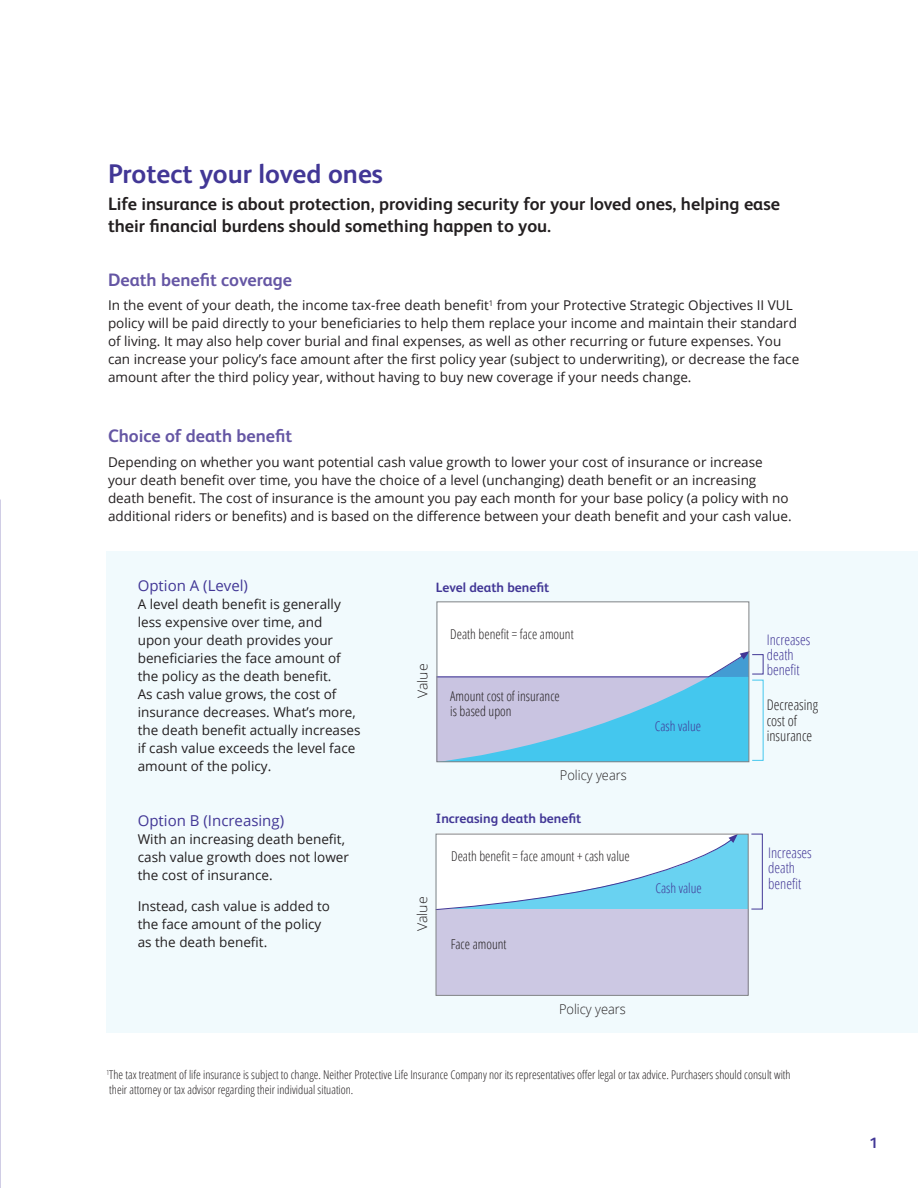
<style>
.page{position:relative;width:918px;height:1188px;background:#fff}
.page>*{position:absolute;margin:0;border:0;box-sizing:border-box;transform-origin:0 0}
.Section_Headline{font:700 27px "FS Albert Pro";color:#423796}
.Section_Intro_subhea{font:700 18px/22.5px "FS Albert Pro";color:#231f20}
.Section_Subhead{font:700 18px "FS Albert Pro";color:#6556a4}
.Section_Subhead2{font:15px "Open Sans";color:#423796}
.t1{font:700 15px "FS Albert Pro";color:#423796}
.text_subhead_2{font:300 14.55px/15.3px "Open Sans Condensed";color:#423796}
.text_subhead_2-2{font:300 14.55px/15.3px "Open Sans Condensed";color:#231f20}
.Body_Copy{font:13.5px/18px "Open Sans";color:#231f20}
.text_subhead_2-3{font:300 13.5px/15px "Open Sans Condensed";color:#231f20}
.Bold_Chart_Text{font:300 13.5px "Open Sans";color:#231f20;scale:.95 1}
.Section_Subhead2-2{font:700 13.5px "FS Albert Pro";color:#423796}
.text_subhead_2-4{font:300 13.5px "Open Sans Condensed";color:#423796}
.Table_Column_Headers{font:700 13.5px "FS Albert Pro";color:#423796}
.Bold_Chart_Text-2{font:300 13.5px "Open Sans";color:#231f20;scale:1.04 1}
.Bold_Chart_Text-3{font:300 13.5px "Open Sans";color:#231f20;scale:1.05 1}
.Disclosures{font:300 12px/15px "Open Sans Condensed";color:#231f20}
</style>
<div class="page">
<div style="left:106px;top:551px;width:812px;height:482px;background:#f1fafd"></div>
<div style="left:438px;top:602px;width:310px;height:81px;background:#fff"></div>
<svg style="left:436px;top:651px;width:314px;height:111px"></svg>
<div style="left:437px;top:601px;width:312px;height:161px;border:1px solid #808285"></div>
<div style="left:436px;top:910px;width:312px;height:85px;background:#ccc8e3"></div>
<div style="left:751px;top:834px;width:12px;height:75px;border:1px solid #423796"></div>
<svg style="left:435px;top:834px;width:312px;height:76px"></svg>
<div style="left:436px;top:834px;width:313px;height:162px;border:1px solid #808285"></div>
<p class="Section_Headline" style="left:108px;top:155px;width:277px">Protect your loved ones</p>
<p class="Section_Intro_subhea" style="left:108px;top:191px;width:674px">Life insurance is about protection, providing security for your loved ones, helping ease their financial burdens should something happen to you.</p>
<p class="Section_Subhead" style="left:108px;top:267px;width:186px">Death benefit coverage</p>
<p class="Body_Copy" style="left:108px;top:296px;width:693px">In the event of your death, the income tax-free death benefit<sup>1</sup> from your Protective Strategic Objectives II VUL policy will be paid directly to your beneficiaries to help them replace your income and maintain their standard of living. It may also help cover burial and final expenses, as well as other recurring or future expenses. You can increase your policy’s face amount after the first policy year (subject to underwriting), or decrease the face amount after the third policy year, without having to buy new coverage if your needs change.</p>
<p class="Section_Subhead" style="left:108px;top:423px;width:186px">Choice of death benefit</p>
<p class="Body_Copy" style="left:108px;top:453px;width:685px">Depending on whether you want potential cash value growth to lower your cost of insurance or increase your death benefit over time, you have the choice of a level (unchanging) death benefit or an increasing death benefit. The cost of insurance is the amount you pay each month for your base policy (a policy with no additional riders or benefits) and is based on the difference between your death benefit and your cash value.</p>
<p class="Section_Subhead2" style="left:138px;top:575px;width:112px">Option A (Level)</p>
<p class="Body_Copy" style="left:138px;top:594px;width:224px">A level death benefit is generally less expensive over time, and<br>upon your death provides your beneficiaries the face amount of the policy as the death benefit.<br>As cash value grows, the cost of insurance decreases. What’s more, the death benefit actually increases if cash value exceeds the level face amount of the policy.</p>
<p class="Section_Subhead2" style="left:138px;top:810px;width:148px">Option B (Increasing)</p>
<p class="Body_Copy" style="left:138px;top:829px;width:213px">With an increasing death benefit, cash value growth does not lower the cost of insurance.</p>
<p class="Body_Copy" style="left:138px;top:897px;width:194px">Instead, cash value is added to the face amount of the policy as the death benefit.</p>
<p class="Table_Column_Headers" style="left:436px;top:577px;width:115px">Level death benefit</p>
<p class="Bold_Chart_Text-2" style="left:413px;top:698px;width:35px;rotate:-90deg">Value</p>
<p class="text_subhead_2-3" style="left:450px;top:626px;width:125px">Death benefit = face amount</p>
<p class="text_subhead_2-3" style="left:450px;top:688px;width:111px">Amount cost of insurance is based upon</p>
<p class="Bold_Chart_Text" style="left:560px;top:766px;width:72px">Policy years</p>
<p class="Section_Subhead2-2" style="left:436px;top:809px;width:147px">Increasing death benefit</p>
<p class="text_subhead_2-3" style="left:451px;top:848px;width:180px">Death benefit = face amount + cash value</p>
<p class="Bold_Chart_Text-3" style="left:413px;top:931px;width:35px;rotate:-90deg">Value</p>
<p class="text_subhead_2-3" style="left:451px;top:937px;width:57px">Face amount</p>
<p class="Bold_Chart_Text" style="left:559px;top:1000px;width:72px">Policy years</p>
<p class="text_subhead_2-4" style="left:655px;top:717px;width:48px">Cash value</p>
<p class="text_subhead_2-4" style="left:655px;top:879px;width:48px">Cash value</p>
<p class="text_subhead_2" style="left:767px;top:631px;width:45px">Increases death benefit</p>
<p class="text_subhead_2-2" style="left:767px;top:697px;width:53px">Decreasing cost of insurance</p>
<p class="text_subhead_2" style="left:768px;top:845px;width:45px">Increases death benefit</p>
<p class="Disclosures" style="left:107px;top:1067px;width:686px"><sup>1</sup>The tax treatment of life insurance is subject to change. Neither Protective Life Insurance Company nor its representatives offer legal or tax advice. Purchasers should consult with their attorney or tax advisor regarding their individual situation.</p>
<p class="t1" style="left:869px;top:1132px;width:10px">1</p>
</div>
